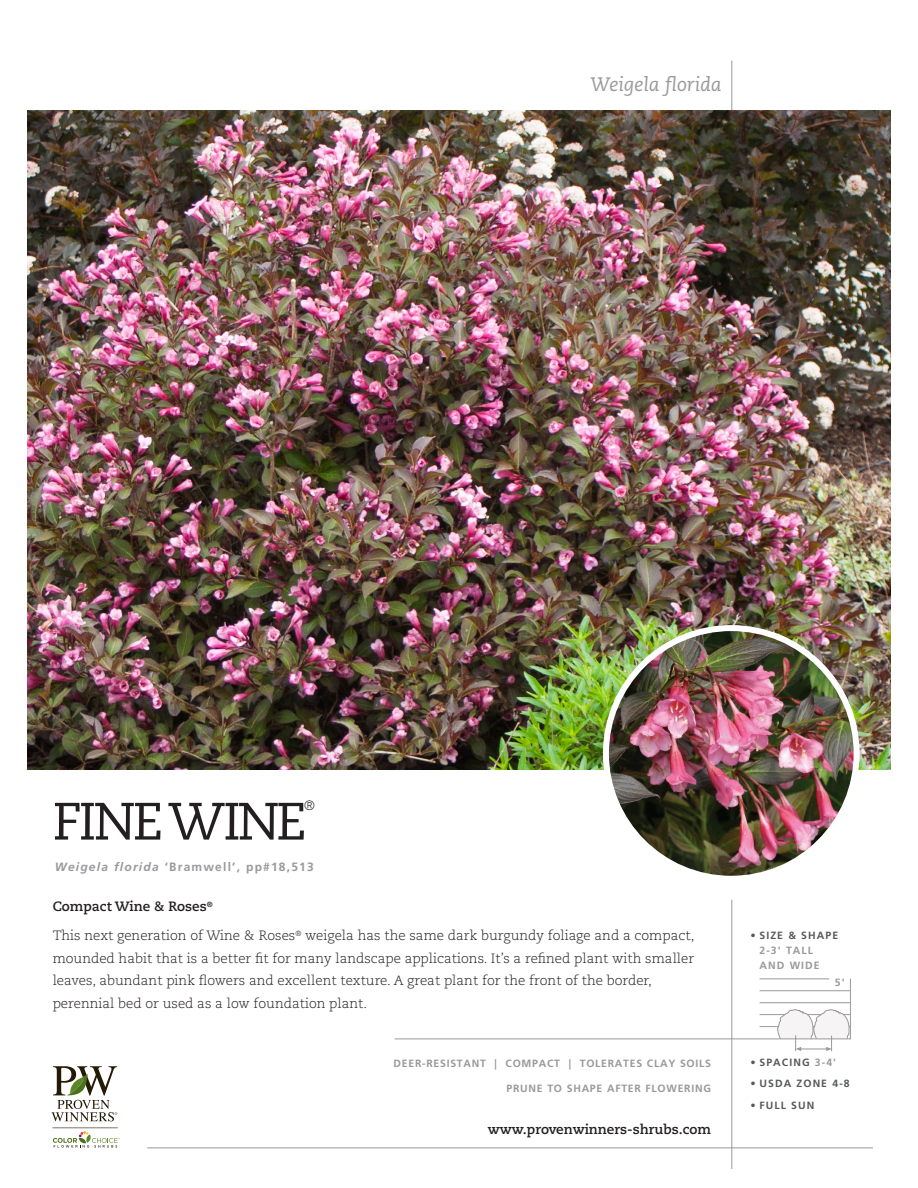
<style>
.page{position:relative;width:918px;height:1188px;background:#fff}
.page>*{position:absolute;margin:0;border:0;box-sizing:border-box;transform-origin:0 0}
.t1{font:52.5px "Caecilia";letter-spacing:-.055em;color:#231f20}
.t2{font:italic 19.5px "Caecilia";color:#99989b}
.t3{font:300 13.5px/22.5px "Caecilia";color:#231f20}
.t4{font:700 13.5px "Caecilia";color:#231f20}
.t5{font:700 12px "Frutiger";letter-spacing:.1em;color:#99989b}
.t6{font:700 10.5px "Frutiger";letter-spacing:.07em;color:#99989b}
.t7{font:700 10.5px "Frutiger";letter-spacing:.1em;color:#57585a}
.t8{font:700 10.5px/15px "Frutiger";letter-spacing:.1em;color:#99989b}
.s1{font-style:italic}
.s2{font-weight:700}
.s3{color:#99989b}
</style>
<div class="page">
<hr style="left:731px;top:60px;width:1px;height:67px;background:#99989b">
<img style="left:27px;top:110px;width:864px;height:660px">
<hr style="left:731px;top:900px;width:1px;height:269px;background:#99989b">
<svg style="left:394px;top:978px;width:457px;height:73px"></svg>
<img style="left:606px;top:628px;width:251px;height:251px;border-radius:125px">
<div style="left:603px;top:625px;width:257px;height:257px;border:6px solid #fff;border-radius:50%"></div>
<hr style="left:147px;top:1148px;width:726px;height:1px;background:#99989b">
<svg style="left:51px;top:1066px;width:66px;height:55px"></svg>
<svg style="left:52px;top:1128px;width:68px;height:20px"></svg>
<h2 class="t2" style="left:590px;top:74px;width:133px">Weigela florida</h2>
<h1 class="t1" style="left:53px;top:791px;width:255px">FINE WINE</h1>
<p class="t3" style="left:304px;top:794px;width:12px">®</p>
<p class="t5" style="left:55px;top:860px;width:260px"><span class="s1">Weigela florida</span> ‘Bramwell’, pp#18,513</p>
<p class="t3" style="left:53px;top:892px;width:643px;line-height:29.2px"><span class="s2">Compact Wine &amp; Roses</span><sup>®<br></sup>This next generation of Wine &amp; Roses<sup>®</sup> weigela has the same dark burgundy foliage and a compact,</p>
<p class="t3" style="left:53px;top:947px;width:643px">mounded habit that is a better fit for many landscape applications. It’s a refined plant with smaller leaves, abundant pink flowers and excellent texture. A great plant for the front of the border, perennial bed or used as a low foundation plant.</p>
<p class="t6" style="left:394px;top:1057px;width:319px">DEER-RESISTANT | COMPACT | TOLERATES CLAY SOILS</p>
<p class="t6" style="left:506px;top:1082px;width:206px">PRUNE TO SHAPE AFTER FLOWERING</p>
<p class="t4" style="left:488px;top:1121px;width:225px">www.provenwinners-shrubs.com</p>
<p class="t7" style="left:751px;top:930px;width:89px">• SIZE &amp; SHAPE</p>
<p class="t8" style="left:760px;top:943px;width:62px">2-3' TALL<br>AND WIDE</p>
<p class="t6" style="left:835px;top:976px;width:11px">5'</p>
<p class="t7" style="left:751px;top:1056px;width:87px">• SPACING <span class="s3">3-4'</span></p>
<p class="t7" style="left:751px;top:1078px;width:101px">• USDA ZONE 4-8</p>
<p class="t7" style="left:751px;top:1099px;width:65px">• FULL SUN</p>
</div>
